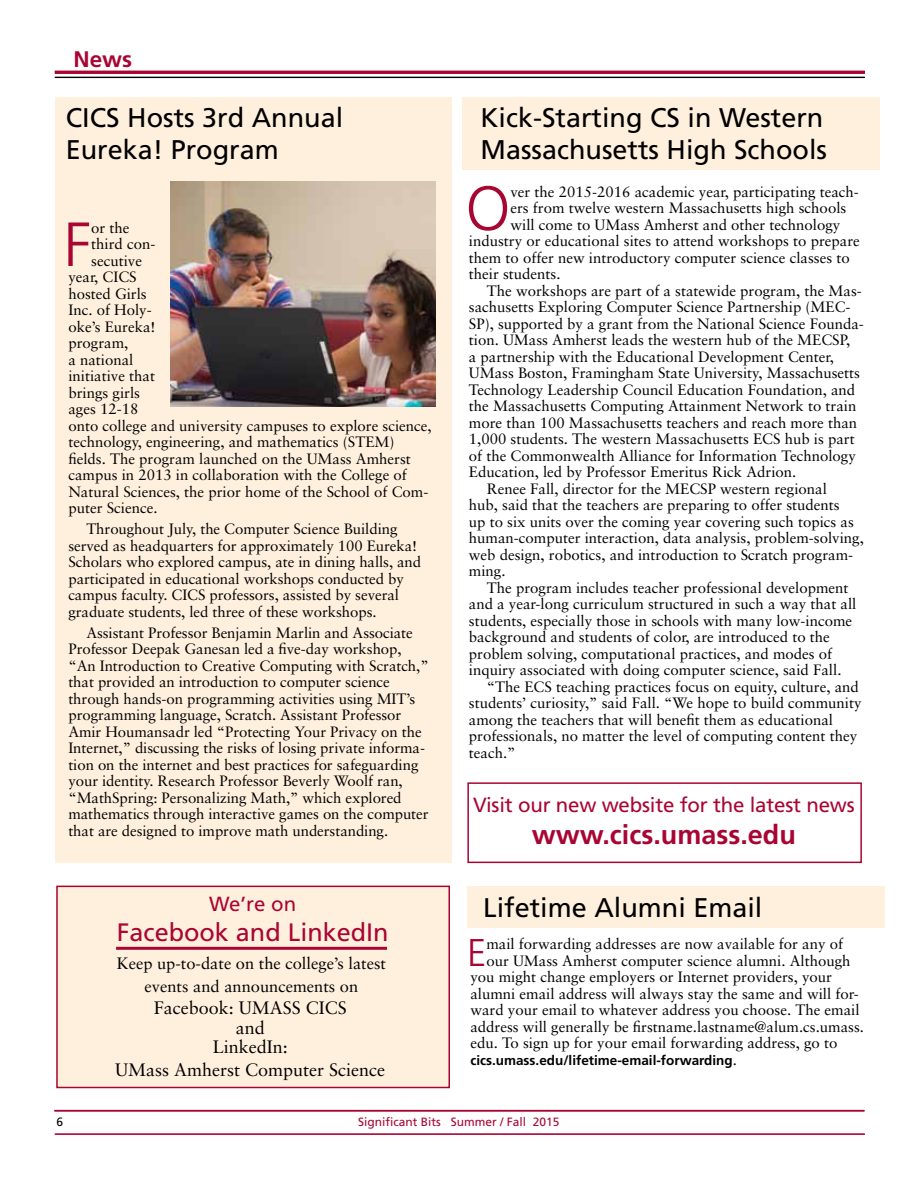
<style>
.page{position:relative;width:918px;height:1188px;background:#fff}
.page>*{position:absolute;margin:0;border:0;box-sizing:border-box;transform-origin:0 0}
.t1{font:300 62.25px "Frutiger";color:#a90533}
.t2{font:300 38.7px "Frutiger";color:#a90533}
.t3{font:27px/32.4px "Frutiger";color:#000}
.t4{font:700 27px "Frutiger";color:#a90533}
.t5{font:25.2px "Frutiger";color:#a90533}
.t6{font:700 22.5px "Frutiger";color:#a90533}
.t7{font:20.4px "Frutiger";letter-spacing:-.01em;color:#a90533}
.t8{font:18px/19.5px "Sabon";color:#000;text-align:center}
.t9{font:16.5px/23.4px "Sabon";color:#000;text-align:center}
.t10{font:15px/16.5px "Sabon";color:#000}
.t11{font:700 13.5px "Frutiger";color:#000}
.t12{font:12px "Frutiger";color:#a90533}
.t13{font:12px "Frutiger";color:#000}
.s1{font-family:"Sabon";font-weight:400;font-size:15px}
</style>
<div class="page">
<hr style="left:54px;top:1110px;width:810px;height:1px;background:#a90533">
<hr style="left:55px;top:1133px;width:810px;height:2px;background:#a90533">
<div style="left:467px;top:886px;width:417px;height:42px;background:#fff0de"></div>
<div style="left:55px;top:97px;width:397px;height:765px;background:#fff0de"></div>
<div style="left:463px;top:98px;width:417px;height:72px;background:#fff0de"></div>
<hr style="left:55px;top:71px;width:810px;height:3px;background:#a90533">
<hr style="left:55px;top:77px;width:810px;height:1px;background:#000">
<hr style="left:55px;top:1110px;width:810px;height:2px;background:#a90533">
<img style="left:170px;top:182px;width:266px;height:225px">
<div style="left:56px;top:886px;width:394px;height:202px;background:#fff0de;border:2px solid #a90533"></div>
<hr style="left:116px;top:947px;width:271px;height:3px;background:#a90533">
<div style="left:467px;top:782px;width:395px;height:81px;border:2px solid #a90533"></div>
<h3 class="t6" style="left:74px;top:46px;width:60px">News</h3>
<h3 class="t3" style="left:66px;top:101px;width:279px">CICS Hosts 3rd Annual<br>Eureka! Program</h3>
<h3 class="t3" style="left:481px;top:101px;width:348px">Kick-Starting CS in Western<br>Massachusetts High Schools</h3>
<h1 class="t1" style="left:64px;top:209px;width:29px">F</h1>
<p class="t10" style="left:91px;top:219px;width:40px">or the</p>
<p class="t10" style="left:91px;top:236px;width:66px">third con-</p>
<p class="t10" style="left:91px;top:252px;width:52px">secutive</p>
<p class="t10" style="left:68px;top:269px;width:70px">year, CICS</p>
<p class="t10" style="left:68px;top:285px;width:80px">hosted Girls</p>
<p class="t10" style="left:68px;top:302px;width:85px">Inc. of Holy-</p>
<p class="t10" style="left:68px;top:318px;width:89px">oke’s Eureka!</p>
<p class="t10" style="left:68px;top:335px;width:61px">program,</p>
<p class="t10" style="left:68px;top:351px;width:67px">a national</p>
<p class="t10" style="left:68px;top:368px;width:88px">initiative that</p>
<p class="t10" style="left:68px;top:384px;width:73px">brings girls</p>
<p class="t10" style="left:68px;top:401px;width:72px">ages 12-18</p>
<p class="t10" style="left:68px;top:417px;width:365px">onto college and university campuses to explore science,</p>
<p class="t10" style="left:68px;top:434px;width:328px">technology, engineering, and mathematics (STEM)</p>
<p class="t10" style="left:68px;top:450px;width:344px">fields. The program launched on the UMass Amherst</p>
<p class="t10" style="left:68px;top:467px;width:340px">campus in 2013 in collaboration with the College of</p>
<p class="t10" style="left:68px;top:483px;width:362px">Natural Sciences, the prior home of the School of Com-</p>
<p class="t10" style="left:68px;top:500px;width:91px">puter Science.</p>
<p class="t10" style="left:68px;top:521px;width:354px;text-indent:18px">Throughout July, the Computer Science Building served as headquarters for approximately 100 Eureka!<br>Scholars who explored campus, ate in dining halls, and participated in educational workshops conducted by campus faculty. CICS professors, assisted by several graduate students, led three of these workshops.</p>
<p class="t10" style="left:68px;top:624px;width:362px;text-indent:18px">Assistant Professor Benjamin Marlin and Associate Professor Deepak Ganesan led a five-day workshop, “An Introduction to Creative Computing with Scratch,” that provided an introduction to computer science through hands-on programming activities using MIT’s programming language, Scratch. Assistant Professor Amir Houmansadr led “Protecting Your Privacy on the Internet,” discussing the risks of losing private informa&shy;tion on the internet and best practices for safeguarding your identity. Research Professor Beverly Woolf ran, “MathSpring: Personalizing Math,” which explored mathematics through interactive games on the computer that are designed to improve math understanding.</p>
<h1 class="t1" style="left:466px;top:173px;width:46px">O</h1>
<p class="t10" style="left:510px;top:183px;width:350px">ver the 2015-2016 academic year, participating teach-</p>
<p class="t10" style="left:510px;top:200px;width:337px">ers from twelve western Massachusetts high schools</p>
<p class="t10" style="left:510px;top:216px;width:331px">will come to UMass Amherst and other technology</p>
<p class="t10" style="left:469px;top:233px;width:392px">industry or educational sites to attend workshops to prepare</p>
<p class="t10" style="left:469px;top:249px;width:382px">them to offer new introductory computer science classes to</p>
<p class="t10" style="left:469px;top:266px;width:93px">their students.</p>
<p class="t10" style="left:487px;top:282px;width:377px">The workshops are part of a statewide program, the Mas-</p>
<p class="t10" style="left:469px;top:299px;width:383px">sachusetts Exploring Computer Science Partnership (MEC-</p>
<p class="t10" style="left:469px;top:315px;width:397px">SP), supported by a grant from the National Science Founda-</p>
<p class="t10" style="left:469px;top:332px;width:383px">tion. UMass Amherst leads the western hub of the MECSP,</p>
<p class="t10" style="left:469px;top:348px;width:367px">a partnership with the Educational Development Center,</p>
<p class="t10" style="left:469px;top:365px;width:393px">UMass Boston, Framingham State University, Massachusetts</p>
<p class="t10" style="left:469px;top:381px;width:388px">Technology Leadership Council Education Foundation, and</p>
<p class="t10" style="left:469px;top:398px;width:389px">the Massachusetts Computing Attainment Network to train</p>
<p class="t10" style="left:469px;top:414px;width:390px">more than 100 Massachusetts teachers and reach more than</p>
<p class="t10" style="left:469px;top:431px;width:387px">1,000 students. The western Massachusetts ECS hub is part</p>
<p class="t10" style="left:469px;top:447px;width:389px">of the Commonwealth Alliance for Information Technology</p>
<p class="t10" style="left:469px;top:464px;width:329px">Education, led by Professor Emeritus Rick Adrion.</p>
<p class="t10" style="left:487px;top:480px;width:342px">Renee Fall, director for the MECSP western regional</p>
<p class="t10" style="left:469px;top:497px;width:372px">hub, said that the teachers are preparing to offer students</p>
<p class="t10" style="left:469px;top:513px;width:387px">up to six units over the coming year covering such topics as</p>
<p class="t10" style="left:469px;top:530px;width:397px">human-computer interaction, data analysis, problem-solving,</p>
<p class="t10" style="left:469px;top:546px;width:386px">web design, robotics, and introduction to Scratch program-</p>
<p class="t10" style="left:469px;top:563px;width:38px">ming.</p>
<p class="t10" style="left:487px;top:579px;width:363px">The program includes teacher professional development</p>
<p class="t10" style="left:469px;top:596px;width:389px">and a year-long curriculum structured in such a way that all</p>
<p class="t10" style="left:469px;top:612px;width:385px">students, especially those in schools with many low-income</p>
<p class="t10" style="left:469px;top:629px;width:362px">background and students of color, are introduced to the</p>
<p class="t10" style="left:469px;top:645px;width:365px">problem solving, computational practices, and modes of</p>
<p class="t10" style="left:469px;top:662px;width:374px">inquiry associated with doing computer science, said Fall.</p>
<p class="t10" style="left:487px;top:678px;width:373px">“The ECS teaching practices focus on equity, culture, and</p>
<p class="t10" style="left:469px;top:695px;width:394px">students’ curiosity,” said Fall. “We hope to build community</p>
<p class="t10" style="left:469px;top:711px;width:366px">among the teachers that will benefit them as educational</p>
<p class="t10" style="left:469px;top:728px;width:390px">professionals, no matter the level of computing content they</p>
<p class="t10" style="left:469px;top:744px;width:48px">teach.”</p>
<h3 class="t7" style="left:473px;top:793px;width:383px">Visit our new website for the latest news</h3>
<h3 class="t4" style="left:532px;top:819px;width:266px">www.cics.umass.edu</h3>
<h3 class="t7" style="left:209px;top:891px;width:88px">We’re on</h3>
<h3 class="t3" style="left:483px;top:891px;width:281px">Lifetime Alumni Email</h3>
<h3 class="t5" style="left:117px;top:917px;width:273px">Facebook and LinkedIn</h3>
<p class="t9" style="left:117px;top:951px;width:271px">Keep up-to-date on the college’s latest events and announcements on</p>
<p class="t8" style="left:154px;top:998px;width:194px">Facebook: UMASS CICS and<br>LinkedIn:</p>
<p class="t8" style="left:115px;top:1059px;width:271px">UMass Amherst Computer Science</p>
<h2 class="t2" style="left:467px;top:930px;width:21px">E</h2>
<p class="t10" style="left:486px;top:935px;width:358px">mail forwarding addresses are now available for any of</p>
<p class="t10" style="left:486px;top:952px;width:366px">our UMass Amherst computer science alumni. Although</p>
<p class="t10" style="left:470px;top:968px;width:363px">you might change employers or Internet providers, your</p>
<p class="t10" style="left:470px;top:985px;width:390px">alumni email address will always stay the same and will for-</p>
<p class="t10" style="left:470px;top:1001px;width:391px">ward your email to whatever address you choose. The email</p>
<p class="t10" style="left:470px;top:1018px;width:395px">address will generally be firstname.lastname@alum.cs.umass.</p>
<p class="t10" style="left:470px;top:1034px;width:368px">edu. To sign up for your email forwarding address, go to</p>
<p class="t11" style="left:470px;top:1052px;width:268px">cics.umass.edu/lifetime-email-forwarding<span class="s1">.</span></p>
<p class="t13" style="left:57px;top:1114px;width:8px">6</p>
<p class="t12" style="left:358px;top:1115px;width:203px">Significant Bits Summer / Fall 2015</p>
</div>
